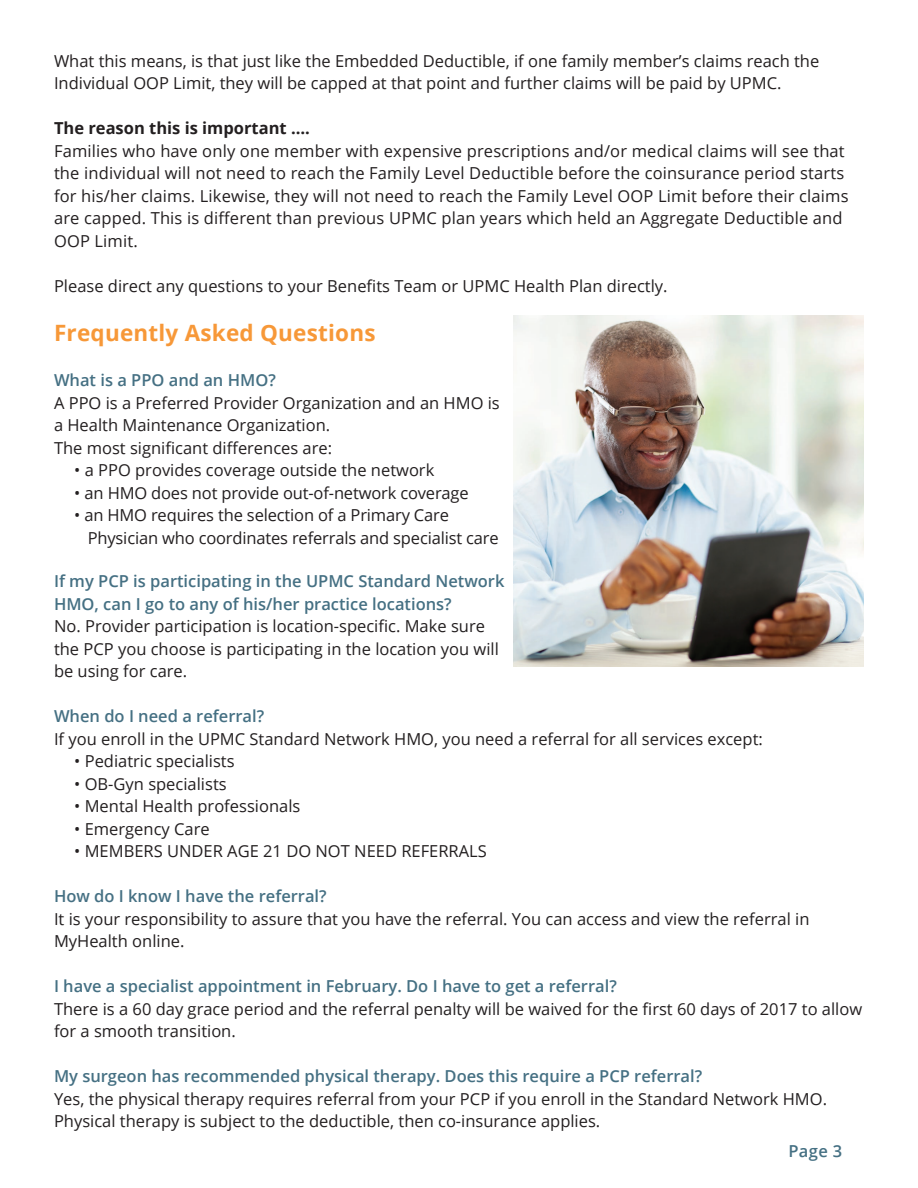
<style>
.page{position:relative;width:918px;height:1188px;background:#fff}
.page>*{position:absolute;margin:0;border:0;box-sizing:border-box;transform-origin:0 0}
.t1{font:700 22.5px "Open Sans";letter-spacing:.01em;color:#f79838}
.t2{font:16.5px/22.5px "Open Sans";color:#231f20}
.t3{font:600 16.5px/22.5px "Open Sans";color:#457083}
.t4{font:700 16.5px "Open Sans";color:#231f20}
</style>
<div class="page">
<img style="left:513px;top:315px;width:351px;height:351px">
<p class="t2" style="left:54px;top:49px;width:767px">What this means, is that just like the Embedded Deductible, if one family member’s claims reach the<br>Individual OOP Limit, they will be capped at that point and further claims will be paid by UPMC.</p>
<p class="t4" style="left:54px;top:116px;width:257px">The reason this is important ….</p>
<p class="t2" style="left:54px;top:139px;width:796px">Families who have only one member with expensive prescriptions and/or medical claims will see that the individual will not need to reach the Family Level Deductible before the coinsurance period starts for his/her claims. Likewise, they will not need to reach the Family Level OOP Limit before their claims are capped. This is different than previous UPMC plan years which held an Aggregate Deductible and OOP Limit.</p>
<p class="t2" style="left:54px;top:274px;width:615px">Please direct any questions to your Benefits Team or UPMC Health Plan directly.</p>
<h1 class="t1" style="left:54px;top:317px;width:323px">Frequently Asked Questions</h1>
<p class="t3" style="left:54px;top:369px;width:223px">What is a PPO and an HMO?</p>
<p class="t2" style="left:54px;top:391px;width:447px">A PPO is a Preferred Provider Organization and an HMO is a Health Maintenance Organization.<br>The most significant differences are:</p>
<p class="t2" style="left:74px;top:458px;width:362px">• a PPO provides coverage outside the network</p>
<p class="t2" style="left:74px;top:481px;width:396px">• an HMO does not provide out-of-network coverage</p>
<p class="t2" style="left:88px;top:504px;width:413px;text-indent:-13px">• an HMO requires the selection of a Primary Care<br>Physician who coordinates referrals and specialist care</p>
<p class="t3" style="left:54px;top:570px;width:452px">If my PCP is participating in the UPMC Standard Network<br>HMO, can I go to any of his/her practice locations?</p>
<p class="t2" style="left:54px;top:615px;width:446px">No. Provider participation is location-specific. Make sure the PCP you choose is participating in the location you will be using for care.</p>
<p class="t3" style="left:54px;top:705px;width:212px">When do I need a referral?</p>
<p class="t2" style="left:54px;top:727px;width:710px">If you enroll in the UPMC Standard Network HMO, you need a referral for all services except:</p>
<p class="t2" style="left:74px;top:750px;width:162px">• Pediatric specialists</p>
<p class="t2" style="left:74px;top:772px;width:154px">• OB-Gyn specialists</p>
<p class="t2" style="left:74px;top:795px;width:228px">• Mental Health professionals</p>
<p class="t2" style="left:74px;top:817px;width:137px">• Emergency Care</p>
<p class="t2" style="left:74px;top:840px;width:414px">• MEMBERS UNDER AGE 21 DO NOT NEED REFERRALS</p>
<p class="t3" style="left:54px;top:885px;width:274px">How do I know I have the referral?</p>
<p class="t2" style="left:54px;top:907px;width:757px">It is your responsibility to assure that you have the referral. You can access and view the referral in<br>MyHealth online.</p>
<p class="t3" style="left:54px;top:975px;width:564px">I have a specialist appointment in February. Do I have to get a referral?</p>
<p class="t2" style="left:54px;top:997px;width:810px">There is a 60 day grace period and the referral penalty will be waived for the first 60 days of 2017 to allow for a smooth transition.</p>
<p class="t3" style="left:54px;top:1065px;width:650px">My surgeon has recommended physical therapy. Does this require a PCP referral?</p>
<p class="t2" style="left:54px;top:1087px;width:775px">Yes, the physical therapy requires referral from your PCP if you enroll in the Standard Network HMO.<br>Physical therapy is subject to the deductible, then co-insurance applies.</p>
<p class="t3" style="left:789px;top:1139px;width:55px">Page 3</p>
</div>
